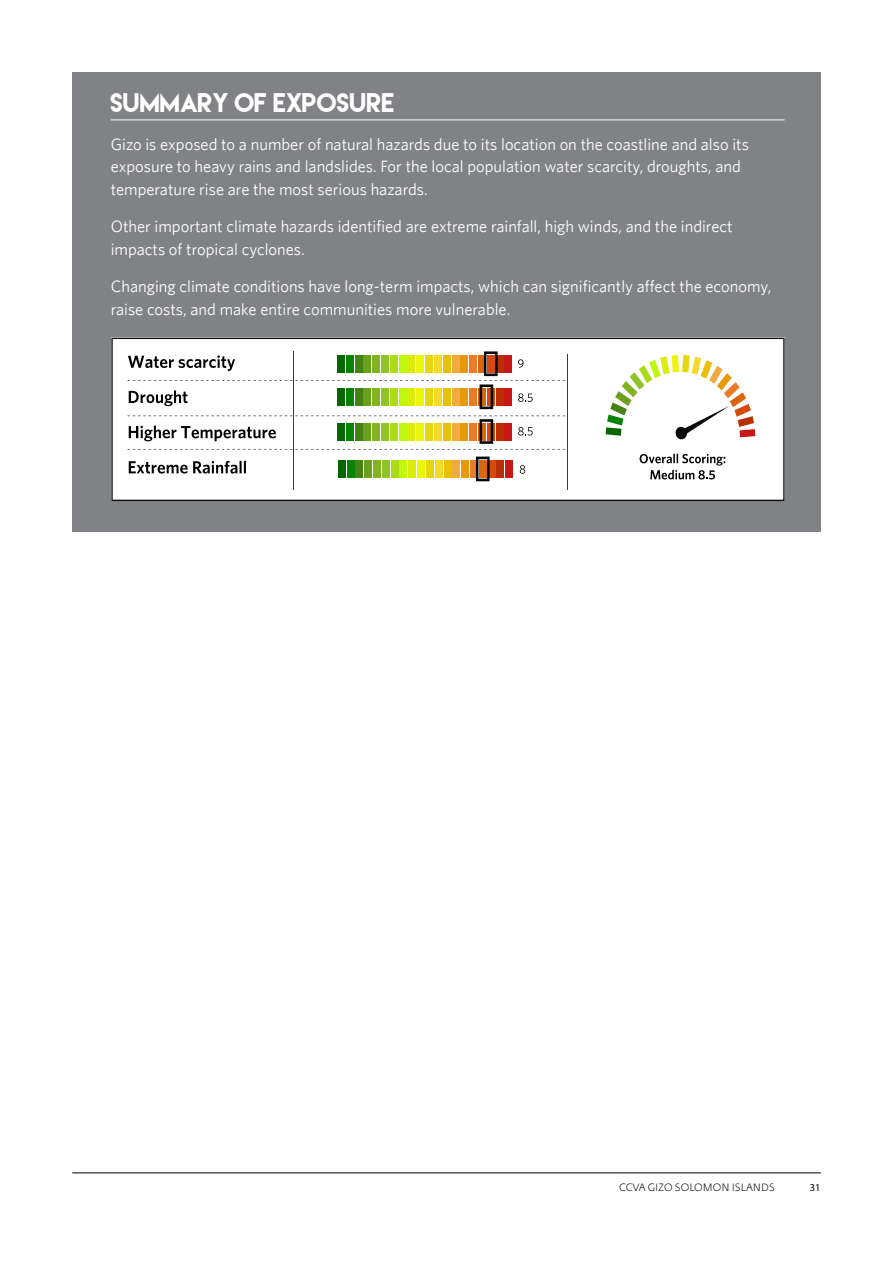
<style>
.page{position:relative;width:893px;height:1263px;background:#fff}
.page>*{position:absolute;margin:0;border:0;box-sizing:border-box;transform-origin:0 0}
.t1{font:24px "Lemon Milk";color:#fff}
.t2{font:16.5px/22.5px "Whitney";color:#fff}
.t3{font:300 10.5px "Fedra Sans Pro";letter-spacing:.01em;color:#000}
.t4{font:10.5px "Myriad Pro";color:#000}
</style>
<div class="page">
<hr style="left:72px;top:1172px;width:749px;height:1px;background:#000">
<div style="left:72px;top:72px;width:749px;height:460px;background:#808285"></div>
<hr style="left:111px;top:120px;width:674px;height:1px;background:#fff">
<svg style="left:111px;top:338px;width:674px;height:163px;background:#ebeae0"></svg>
<svg style="left:520px;top:465px;width:5px;height:9px"></svg>
<svg style="left:127px;top:351px;width:438px;height:58px;background:#dfdbbe"></svg>
<svg style="left:127px;top:415px;width:438px;height:35px;background:#dcd9c1"></svg>
<h1 class="t1" style="left:111px;top:91px;width:286px">SUMMARY OF EXPOSURE</h1>
<p class="t2" style="left:111px;top:132px;width:640px">Gizo is exposed to a number of natural hazards due to its location on the coastline and also its exposure to heavy rains and landslides. For the local population water scarcity, droughts, and temperature rise are the most serious hazards.</p>
<p class="t2" style="left:111px;top:215px;width:623px">Other important climate hazards identified are extreme rainfall, high winds, and the indirect impacts of tropical cyclones.</p>
<p class="t2" style="left:111px;top:275px;width:662px">Changing climate conditions have long-term impacts, which can significantly affect the economy, raise costs, and make entire communities more vulnerable.</p>
<p class="t3" style="left:619px;top:1180px;width:157px">CCVA GIZO SOLOMON ISLANDS</p>
<p class="t4" style="left:810px;top:1181px;width:12px">31</p>
</div>
